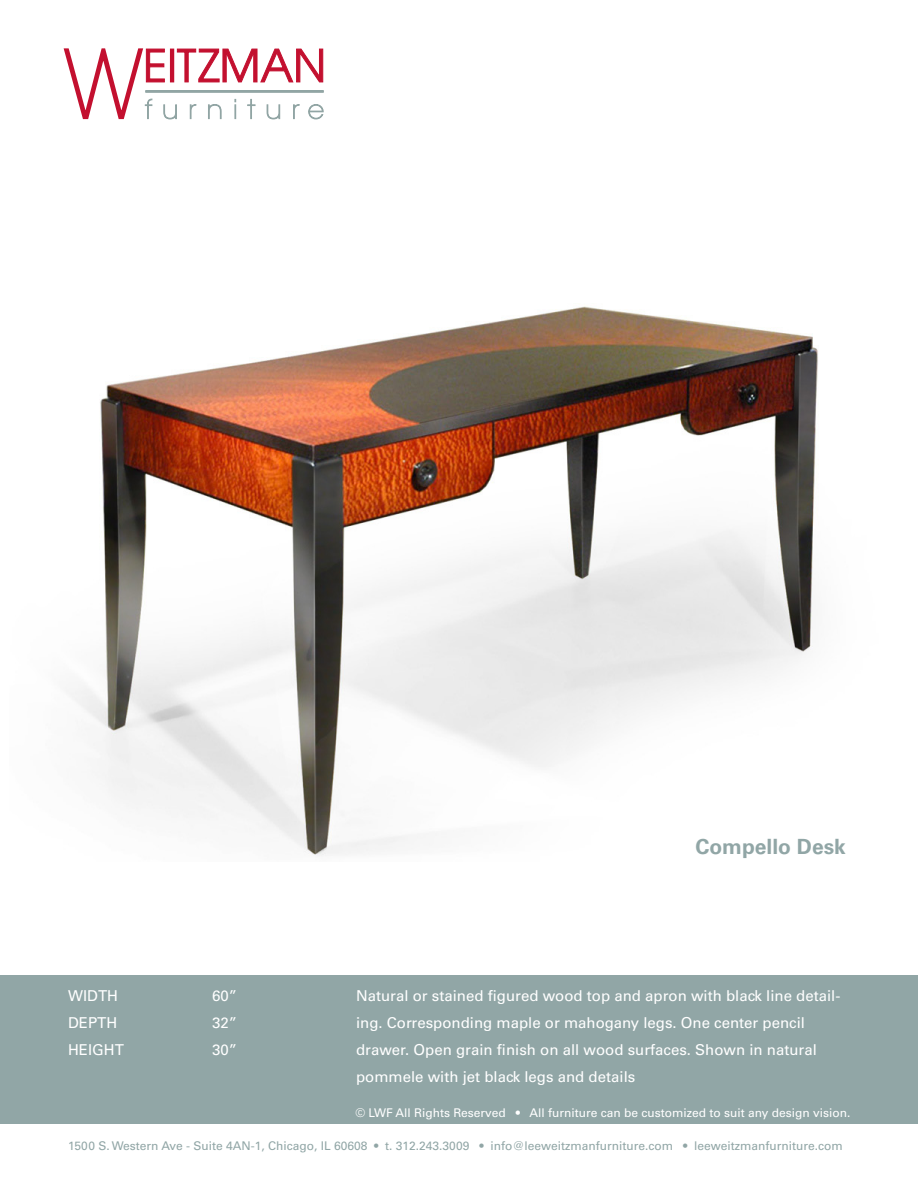
<style>
.page{position:relative;width:918px;height:1188px;background:#fff}
.page>*{position:absolute;margin:0;border:0;box-sizing:border-box;transform-origin:0 0}
.t1{font:700 21px "Univers LT Std";color:#91a6a6}
.t2{font:15px/27px "Univers LT Std";color:#fff}
.t3{font:12px "Univers LT Std";color:#91a6a6}
.t4{font:12px "Univers LT Std";color:#fff}
</style>
<div class="page">
<div style="left:0;top:976px;width:918px;height:148px;background:#91a6a6"></div>
<svg style="left:64px;top:48px;width:260px;height:71px"></svg>
<img style="left:66px;top:306px;width:752px;height:550px">
<p class="t2" style="left:68px;top:982px;width:51px">WIDTH</p>
<p class="t2" style="left:68px;top:1009px;width:51px">DEPTH</p>
<p class="t2" style="left:68px;top:1036px;width:57px">HEIGHT</p>
<p class="t2" style="left:212px;top:982px;width:27px">60”</p>
<p class="t2" style="left:212px;top:1009px;width:27px">32”</p>
<p class="t2" style="left:212px;top:1036px;width:27px">30”</p>
<p class="t1" style="left:695px;top:834px;width:152px">Compello Desk</p>
<p class="t2" style="left:356px;top:982px;width:486px">Natural or stained figured wood top and apron with black line detail&shy;ing. Corresponding maple or mahogany legs. One center pencil drawer. Open grain finish on all wood surfaces. Shown in natural pommele with jet black legs and details</p>
<p class="t4" style="left:356px;top:1105px;width:496px">© LWF All Rights Reserved • All furniture can be customized to suit any design vision.</p>
<p class="t3" style="left:68px;top:1139px;width:776px">1500 S. Western Ave - Suite 4AN-1, Chicago, IL 60608 • t. 312.243.3009 • info@leeweitzmanfurniture.com • leeweitzmanfurniture.com</p>
</div>
